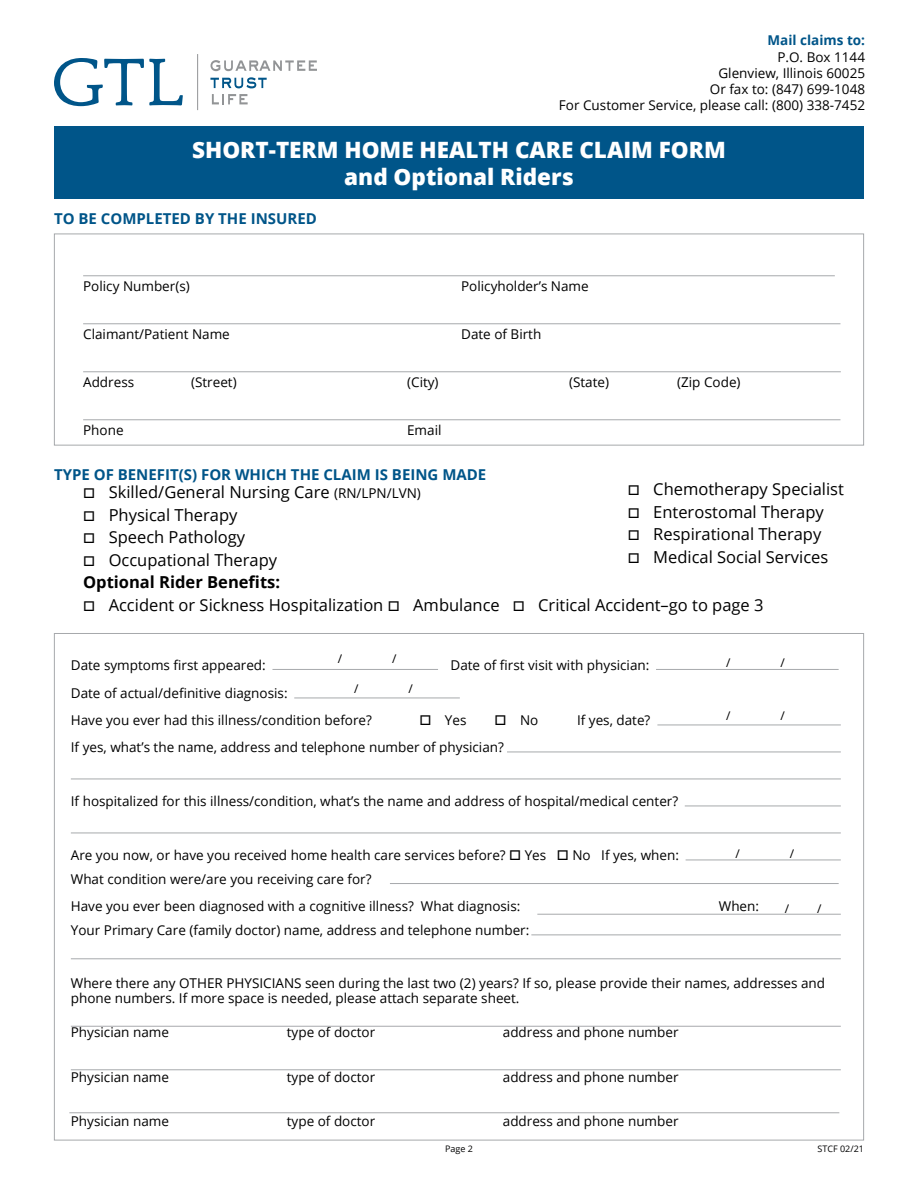
<style>
.page{position:relative;width:918px;height:1188px;background:#fff}
.page>*{position:absolute;margin:0;border:0;box-sizing:border-box;transform-origin:0 0}
.t1{font:800 22.5px/27px "Open Sans";color:#fff;text-align:center}
.t2{font:16.5px "Open Sans";color:#000}
.t3{font:700 16.5px/22.5px "Open Sans";color:#000}
.t4{font:700 15px "Open Sans";color:#005589}
.t5{font:13.5px/16.2px "Open Sans";color:#000}
.t6{font:700 13.5px "Open Sans";color:#005589}
.t7{font:12px "Open Sans";color:#000}
.t8{font:9px "Open Sans";color:#000}
.s1{font-size:13.5px}
.s2{font-weight:400}
</style>
<div class="page">
<hr style="left:83px;top:275px;width:752px;height:1px;background:#a7a9ac">
<hr style="left:83px;top:323px;width:757px;height:1px;background:#a7a9ac">
<hr style="left:83px;top:371px;width:758px;height:1px;background:#a7a9ac">
<hr style="left:83px;top:419px;width:757px;height:1px;background:#a7a9ac">
<svg style="left:54px;top:58px;width:129px;height:48px"></svg>
<svg style="left:211px;top:60px;width:106px;height:11px"></svg>
<svg style="left:210px;top:77px;width:57px;height:11px"></svg>
<svg style="left:212px;top:94px;width:36px;height:10px"></svg>
<hr style="left:197px;top:54px;width:1px;height:56px;background:#929496">
<div style="left:54px;top:126px;width:810px;height:73px;background:#005589"></div>
<div style="left:54px;top:234px;width:810px;height:212px;border:1px solid #a7a9ac"></div>
<hr style="left:272px;top:669px;width:166px;height:1px;background:#a7a9ac">
<hr style="left:656px;top:669px;width:183px;height:1px;background:#a7a9ac">
<hr style="left:294px;top:698px;width:166px;height:1px;background:#a7a9ac">
<hr style="left:657px;top:725px;width:184px;height:1px;background:#a7a9ac">
<hr style="left:507px;top:752px;width:334px;height:1px;background:#a7a9ac">
<hr style="left:71px;top:779px;width:770px;height:1px;background:#a7a9ac">
<hr style="left:685px;top:806px;width:156px;height:1px;background:#a7a9ac">
<hr style="left:71px;top:833px;width:770px;height:1px;background:#a7a9ac">
<hr style="left:686px;top:860px;width:155px;height:1px;background:#a7a9ac">
<hr style="left:390px;top:883px;width:449px;height:1px;background:#a7a9ac">
<hr style="left:531px;top:934px;width:310px;height:1px;background:#a7a9ac">
<hr style="left:537px;top:914px;width:304px;height:1px;background:#a7a9ac">
<hr style="left:71px;top:1026px;width:770px;height:1px;background:#a7a9ac">
<hr style="left:71px;top:1069px;width:770px;height:1px;background:#a7a9ac">
<hr style="left:69px;top:1112px;width:770px;height:1px;background:#a7a9ac">
<hr style="left:71px;top:958px;width:770px;height:1px;background:#a7a9ac">
<p class="t6" style="left:768px;top:31px;width:99px">Mail claims to:</p>
<p class="t5" style="left:559px;top:48px;width:308px;text-align:right">P.O. Box 1144<br>Glenview, Illinois 60025<br>Or fax to: (847) 699-1048<br>For Customer Service, please call: (800) 338-7452</p>
<h1 class="t1" style="left:192px;top:135px;width:535px">SHORT-TERM HOME HEALTH CARE CLAIM FORM and Optional Riders</h1>
<p class="t4" style="left:54px;top:208px;width:264px">TO BE COMPLETED BY THE INSURED</p>
<p class="t5" style="left:83px;top:278px;width:108px">Policy Number(s)</p>
<p class="t5" style="left:461px;top:278px;width:129px">Policyholder’s Name</p>
<p class="t5" style="left:83px;top:326px;width:148px">Claimant/Patient Name</p>
<p class="t5" style="left:461px;top:326px;width:82px">Date of Birth</p>
<p class="t5" style="left:83px;top:374px;width:53px">Address</p>
<p class="t5" style="left:191px;top:374px;width:47px">(Street)</p>
<p class="t5" style="left:407px;top:374px;width:33px">(City)</p>
<p class="t5" style="left:569px;top:374px;width:42px">(State)</p>
<p class="t5" style="left:677px;top:374px;width:65px">(Zip Code)</p>
<p class="t5" style="left:83px;top:422px;width:42px">Phone</p>
<p class="t5" style="left:407px;top:422px;width:36px">Email</p>
<p class="t4" style="left:54px;top:464px;width:434px">TYPE OF BENEFIT(S) FOR WHICH THE CLAIM IS BEING MADE</p>
<p class="t2" style="left:628px;top:478px;width:218px">□ Chemotherapy Specialist</p>
<p class="t2" style="left:628px;top:501px;width:198px">□ Enterostomal Therapy</p>
<p class="t2" style="left:628px;top:523px;width:195px">□ Respirational Therapy</p>
<p class="t2" style="left:628px;top:546px;width:202px">□ Medical Social Services</p>
<p class="t2" style="left:83px;top:481px;width:339px">□ Skilled/General Nursing Care <span class="s1">(RN/LPN/LVN)</span></p>
<p class="t2" style="left:83px;top:504px;width:156px">□ Physical Therapy</p>
<p class="t2" style="left:83px;top:526px;width:164px">□ Speech Pathology</p>
<p class="t3" style="left:83px;top:548px;width:198px">□ <span class="s2">Occupational Therapy<br></span>Optional Rider Benefits:</p>
<p class="t2" style="left:83px;top:594px;width:682px">□ Accident or Sickness Hospitalization □ Ambulance □ Critical Accident–go to page 3</p>
<p class="t7" style="left:338px;top:650px;width:6px">/</p>
<p class="t7" style="left:392px;top:650px;width:6px">/</p>
<p class="t7" style="left:354px;top:681px;width:6px">/</p>
<p class="t7" style="left:409px;top:681px;width:6px">/</p>
<p class="t5" style="left:71px;top:656px;width:196px">Date symptoms first appeared:</p>
<p class="t5" style="left:451px;top:656px;width:200px">Date of first visit with physician:</p>
<p class="t5" style="left:71px;top:680px;width:303px;line-height:27px">Date of actual/definitive diagnosis:<br>Have you ever had this illness/condition before?</p>
<p class="t5" style="left:419px;top:712px;width:49px">□ Yes</p>
<p class="t5" style="left:495px;top:712px;width:45px">□ No</p>
<p class="t5" style="left:577px;top:712px;width:75px">If yes, date?</p>
<p class="t5" style="left:71px;top:739px;width:435px">If yes, what’s the name, address and telephone number of physician?</p>
<p class="t7" style="left:726px;top:655px;width:6px">/</p>
<p class="t7" style="left:781px;top:655px;width:6px">/</p>
<p class="t7" style="left:726px;top:708px;width:6px">/</p>
<p class="t7" style="left:781px;top:708px;width:6px">/</p>
<p class="t5" style="left:71px;top:793px;width:609px">If hospitalized for this illness/condition, what’s the name and address of hospital/medical center?</p>
<p class="t7" style="left:736px;top:845px;width:6px">/</p>
<p class="t7" style="left:790px;top:845px;width:6px">/</p>
<p class="t5" style="left:71px;top:843px;width:610px;line-height:24px">Are you now, or have you received home health care services before? □ Yes □ No If yes, when:<br>What condition were/are you receiving care for?</p>
<p class="t5" style="left:71px;top:898px;width:451px">Have you ever been diagnosed with a cognitive illness? What diagnosis:</p>
<p class="t5" style="left:719px;top:898px;width:42px">When:</p>
<p class="t5" style="left:71px;top:922px;width:460px">Your Primary Care (family doctor) name, address and telephone number:</p>
<p class="t5" style="left:71px;top:975px;width:756px;line-height:15px">Where there any OTHER PHYSICIANS seen during the last two (2) years? If so, please provide their names, addresses and phone numbers. If more space is needed, please attach separate sheet.</p>
<p class="t5" style="left:71px;top:1024px;width:100px">Physician name</p>
<p class="t5" style="left:287px;top:1024px;width:90px">type of doctor</p>
<p class="t5" style="left:503px;top:1024px;width:177px">address and phone number</p>
<p class="t5" style="left:71px;top:1068px;width:100px">Physician name</p>
<p class="t5" style="left:287px;top:1068px;width:90px">type of doctor</p>
<p class="t5" style="left:503px;top:1068px;width:177px">address and phone number</p>
<p class="t5" style="left:71px;top:1112px;width:100px">Physician name</p>
<p class="t5" style="left:287px;top:1112px;width:90px">type of doctor</p>
<p class="t5" style="left:503px;top:1112px;width:177px">address and phone number</p>
<p class="t7" style="left:785px;top:900px;width:6px">/</p>
<p class="t7" style="left:817px;top:900px;width:6px">/</p>
<p class="t8" style="left:445px;top:1142px;width:29px">Page 2</p>
<p class="t8" style="left:818px;top:1142px;width:48px">STCF 02/21</p>
</div>
